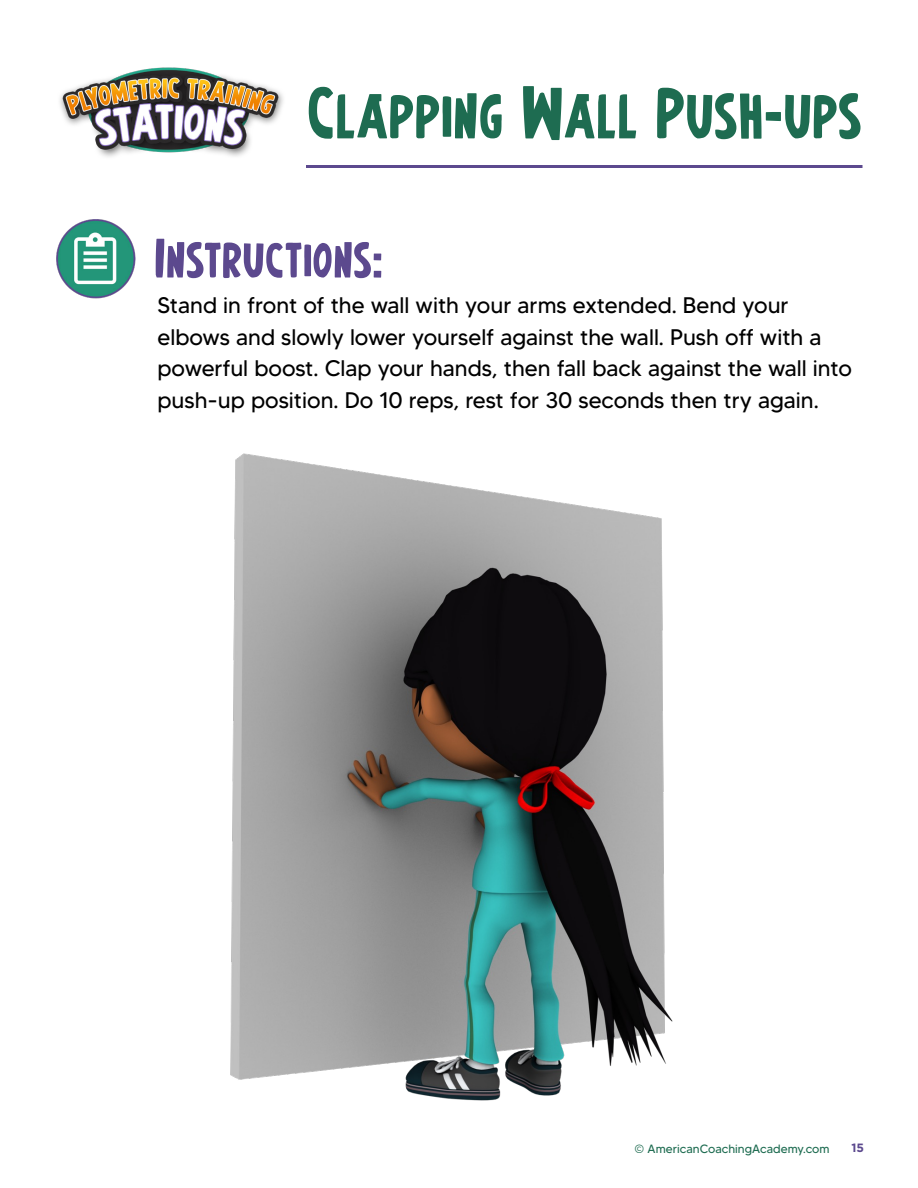
<style>
.page{position:relative;width:918px;height:1188px;background:#fff}
.page>*{position:absolute;margin:0;border:0;box-sizing:border-box;transform-origin:0 0}
.t1{font:700 127.5px "Earth's Mightiest";letter-spacing:.02em;color:#1e6c51}
.t2{font:700 76.5px "Earth's Mightiest";letter-spacing:.01em;color:#1e6c51}
.t3{font:700 60px "Earth's Mightiest";letter-spacing:.01em;color:#5c498e}
.t4{font:22.5px/31.5px "MADETOMMY";color:#000}
.t5{font:12px "MADETOMMY";color:#1e6c51}
.t6{font:700 12px "Gotham";color:#5c498e}
</style>
<div class="page">
<img style="left:56px;top:219px;width:79px;height:79px">
<hr style="left:306px;top:165px;width:556px;height:3px;background:#5c498e">
<img style="left:60px;top:67px;width:223px;height:90px">
<img style="left:230px;top:454px;width:442px;height:647px">
<h1 class="t1" style="left:305px;top:32px;width:494px">BadmintBall</h1>
<p class="t2" style="left:308px;top:68px;width:556px">Clapping Wall Push-ups</p>
<p class="t3" style="left:154px;top:222px;width:230px">Instructions:</p>
<p class="t4" style="left:158px;top:290px;width:696px">Stand in front of the wall with your arms extended. Bend your elbows and slowly lower yourself against the wall. Push off with a powerful boost. Clap your hands, then fall back against the wall into push-up position. Do 10 reps, rest for 30 seconds then try again.</p>
<p class="t4" style="left:157px;top:282px;width:630px;line-height:33px">Practice your aim. See how many times you can hit the shuttlecock into a pail in a row. If it becomes too easy, move further away.</p>
<p class="t5" style="left:633px;top:1140px;width:196px">© AmericanCoachingAcademy.com</p>
<p class="t6" style="left:850px;top:1140px;width:14px">15</p>
<p class="t5" style="left:635px;top:1141px;width:196px">© AmericanCoachingAcademy.com</p>
<p class="t6" style="left:851px;top:1141px;width:14px">15</p>
</div>
